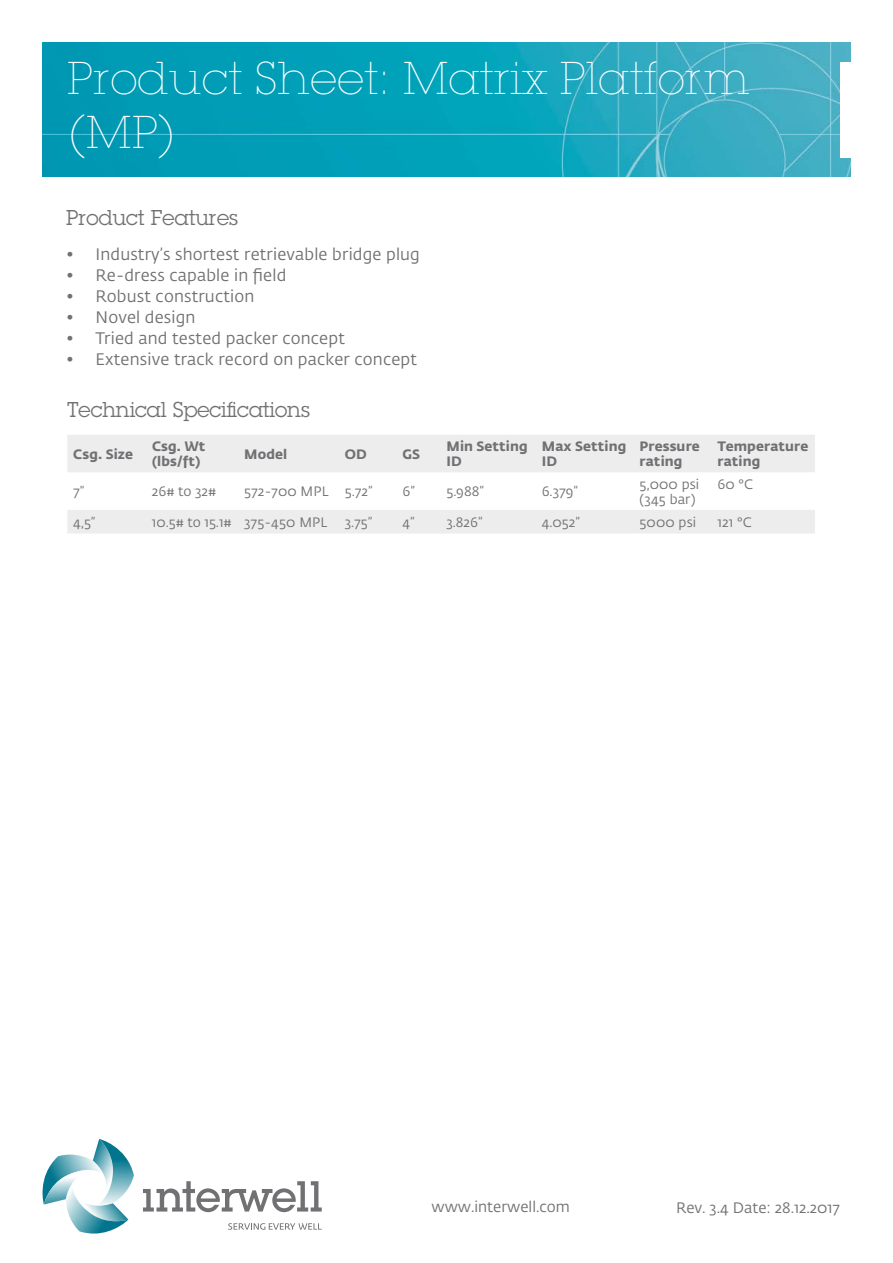
<style>
.page{position:relative;width:893px;height:1263px;background:#fff}
.page>*{position:absolute;margin:0;border:0;box-sizing:border-box;transform-origin:0 0}
.t1{font:200 45px/54px "Lubalin Graph Std";letter-spacing:.01em;color:#fff}
.t2{font:21px "Lubalin Graph Std";color:#717073}
.t3{font:16.5px "Fedra Sans Std";letter-spacing:.01em;color:#717073}
.t4{font:15px "Fedra Sans Std";color:#717073}
.t5{font:13.5px/15px "Fedra Sans Std";letter-spacing:.01em;color:#717073}
.t6{font:700 13.5px/15px "Fedra Sans Std";letter-spacing:.01em;color:#717073}
</style>
<div class="page">
<svg style="left:228px;top:1223px;width:94px;height:7px"></svg>
<svg style="left:143px;top:1181px;width:179px;height:31px"></svg>
<img style="left:42px;top:1154px;width:51px;height:50px">
<img style="left:93px;top:1150px;width:3px;height:20px">
<img style="left:96px;top:1139px;width:38px;height:50px">
<img style="left:66px;top:1184px;width:62px;height:49px">
<img style="left:77px;top:1200px;width:51px;height:21px">
<img style="left:44px;top:1170px;width:56px;height:34px">
<img style="left:68px;top:1170px;width:15px;height:5px">
<img style="left:43px;top:43px;width:807px;height:133px">
<div style="left:840px;top:62px;width:20px;height:96px;background:#fff"></div>
<svg style="left:67px;top:435px;width:748px;height:98px;fill:#ededee"></svg>
<h1 class="t1" style="left:67px;top:52px;width:684px">Product Sheet: Matrix Platform (MP)</h1>
<p class="t2" style="left:66px;top:204px;width:173px">Product Features</p>
<p class="t3" style="left:67px;top:245px;width:354px">• Industry’s shortest retrievable bridge plug</p>
<p class="t3" style="left:67px;top:266px;width:221px">• Re-dress capable in field</p>
<p class="t3" style="left:67px;top:287px;width:189px">• Robust construction</p>
<p class="t3" style="left:67px;top:308px;width:130px">• Novel design</p>
<p class="t3" style="left:67px;top:329px;width:279px">• Tried and tested packer concept</p>
<p class="t3" style="left:67px;top:350px;width:352px">• Extensive track record on packer concept</p>
<p class="t2" style="left:67px;top:396px;width:244px">Technical Specifications</p>
<p class="t6" style="left:73px;top:446px;width:61px">Csg. Size</p>
<p class="t6" style="left:152px;top:439px;width:55px">Csg. Wt (lbs/ft)</p>
<p class="t6" style="left:244px;top:446px;width:45px">Model</p>
<p class="t6" style="left:345px;top:446px;width:24px">OD</p>
<p class="t6" style="left:403px;top:446px;width:19px">GS</p>
<p class="t6" style="left:446px;top:439px;width:83px">Min Setting<br>ID</p>
<p class="t6" style="left:542px;top:439px;width:86px">Max Setting<br>ID</p>
<p class="t6" style="left:640px;top:439px;width:62px">Pressure rating</p>
<p class="t6" style="left:717px;top:439px;width:92px">Temperature rating</p>
<p class="t5" style="left:73px;top:484px;width:13px">7”</p>
<p class="t5" style="left:152px;top:484px;width:66px">26# to 32#</p>
<p class="t5" style="left:244px;top:484px;width:130px">572-700 MPL 5.72”</p>
<p class="t5" style="left:402px;top:484px;width:14px">6”</p>
<p class="t5" style="left:446px;top:484px;width:39px">5.988”</p>
<p class="t5" style="left:542px;top:484px;width:38px">6.379”</p>
<p class="t5" style="left:640px;top:477px;width:61px">5,000 psi (345 bar)</p>
<p class="t5" style="left:717px;top:477px;width:37px">60 °C</p>
<p class="t5" style="left:73px;top:515px;width:24px">4,5”</p>
<p class="t5" style="left:152px;top:515px;width:177px">10.5# to 15.1# 375-450 MPL</p>
<p class="t5" style="left:345px;top:515px;width:29px">3.75”</p>
<p class="t5" style="left:402px;top:515px;width:14px">4”</p>
<p class="t5" style="left:446px;top:515px;width:38px">3.826”</p>
<p class="t5" style="left:542px;top:515px;width:40px">4.052”</p>
<p class="t5" style="left:640px;top:515px;width:58px">5000 psi</p>
<p class="t5" style="left:717px;top:515px;width:36px">121 °C</p>
<p class="t4" style="left:432px;top:1198px;width:140px">www.interwell.com</p>
<p class="t4" style="left:676px;top:1199px;width:165px">Rev. 3.4 Date: 28.12.2017</p>
</div>
